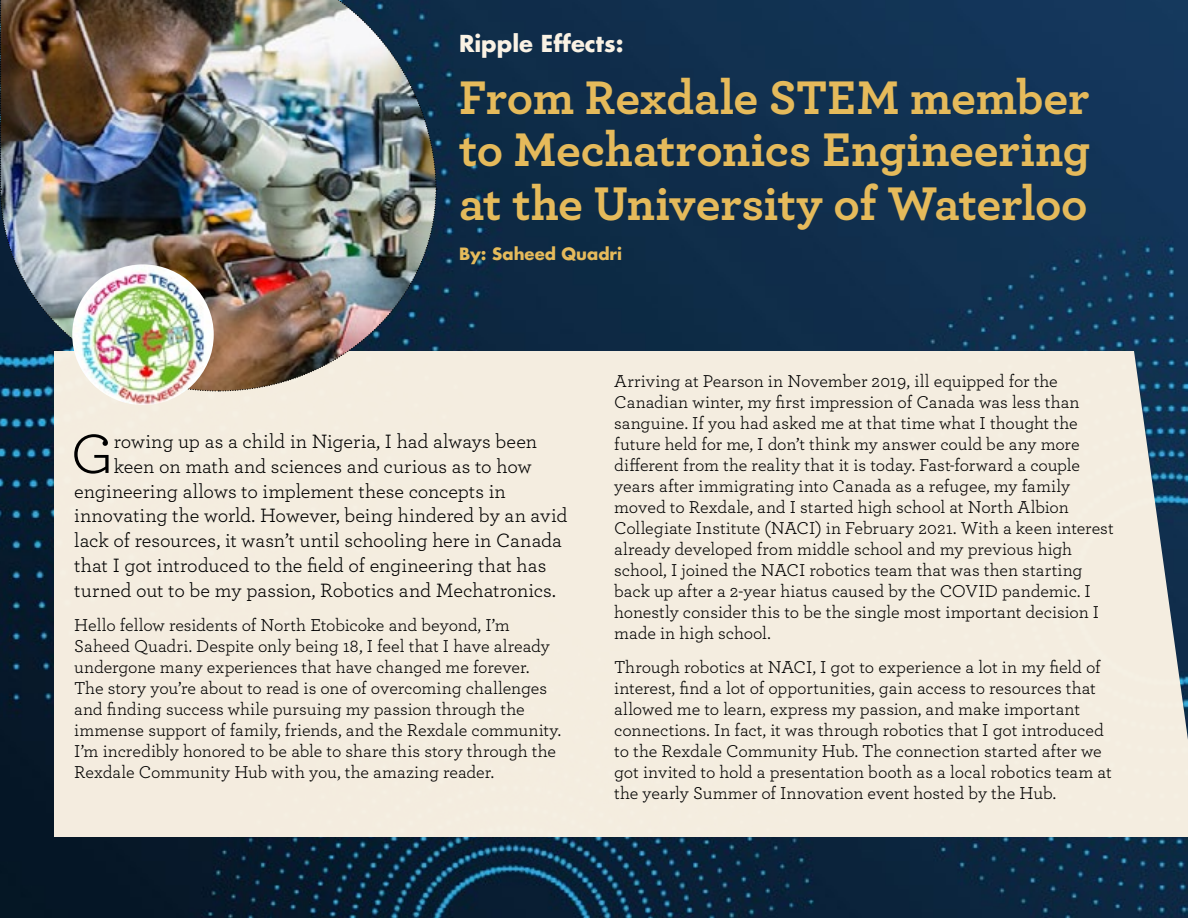
<style>
.page{position:relative;width:1188px;height:918px;background:#fff}
.page>*{position:absolute;margin:0;border:0;box-sizing:border-box;transform-origin:0 0}
.text_1st_par{font:57.9px "Archer";color:#000}
.story_title{font:700 49.5px/53.2px "Archer";letter-spacing:-.01em;color:#e5ba5b;text-align:justify}
.t1{font:700 22.8px "Futura Std";color:#faf2e4}
.text_1st_par-2{font:20.25px "Archer";letter-spacing:-.005em;color:#000}
.text{font:18px/21px "Archer";letter-spacing:-.005em;color:#000}
.story_author{font:700 16.5px "Futura Std";color:#e5ba5b}
</style>
<div class="page">
<img style="left:0;top:0;width:1188px;height:918px">
<div style="left:54px;top:351px;width:1134px;height:486px;background:#f4ede0"></div>
<img style="left:219px;top:189px;width:218px;height:203px">
<img style="left:2px;top:0;width:435px;height:188px">
<img style="left:0;top:190px;width:218px;height:202px">
<svg style="left:0;top:0;width:2px;height:190px"></svg>
<img style="left:72px;top:264px;width:142px;height:141px">
<p class="t1" style="left:459px;top:28px;width:166px">Ripple Effects:</p>
<p class="story_title" style="left:459px;top:68px;width:633px">From Rexdale STEM member to Mechatronics Engineering at the University of Waterloo</p>
<p class="story_author" style="left:459px;top:243px;width:165px">By: Saheed Quadri</p>
<p class="text_1st_par" style="left:71px;top:414px;width:44px">G</p>
<p class="text_1st_par-2" style="left:114px;top:428px;width:425px">rowing up as a child in Nigeria, I had always been</p>
<p class="text_1st_par-2" style="left:114px;top:452px;width:419px">keen on math and sciences and curious as to how</p>
<p class="text_1st_par-2" style="left:74px;top:477px;width:433px">engineering allows to implement these concepts in</p>
<p class="text_1st_par-2" style="left:74px;top:502px;width:495px">innovating the world. However, being hindered by an avid</p>
<p class="text_1st_par-2" style="left:74px;top:527px;width:489px">lack of resources, it wasn’t until schooling here in Canada</p>
<p class="text_1st_par-2" style="left:74px;top:551px;width:474px">that I got introduced to the field of engineering that has</p>
<p class="text_1st_par-2" style="left:74px;top:576px;width:483px">turned out to be my passion, Robotics and Mechatronics.</p>
<p class="text" style="left:74px;top:614px;width:488px">Hello fellow residents of North Etobicoke and beyond, I’m Saheed Quadri. Despite only being 18, I feel that I have already undergone many experiences that have changed me forever.<br>The story you’re about to read is one of overcoming challenges and finding success while pursuing my passion through the immense support of family, friends, and the Rexdale community.<br>I’m incredibly honored to be able to share this story through the Rexdale Community Hub with you, the amazing reader.</p>
<p class="text" style="left:614px;top:370px;width:501px">Arriving at Pearson in November 2019, ill equipped for the Canadian winter, my first impression of Canada was less than sanguine. If you had asked me at that time what I thought the future held for me, I don’t think my answer could be any more different from the reality that it is today. Fast-forward a couple years after immigrating into Canada as a refugee, my family moved to Rexdale, and I started high school at North Albion Collegiate Institute (NACI) in February 2021. With a keen interest already developed from middle school and my previous high school, I joined the NACI robotics team that was then starting back up after a 2-year hiatus caused by the COVID pandemic. I honestly consider this to be the single most important decision I made in high school.</p>
<p class="text" style="left:614px;top:656px;width:499px">Through robotics at NACI, I got to experience a lot in my field of interest, find a lot of opportunities, gain access to resources that allowed me to learn, express my passion, and make important connections. In fact, it was through robotics that I got introduced to the Rexdale Community Hub. The connection started after we got invited to hold a presentation booth as a local robotics team at the yearly Summer of Innovation event hosted by the Hub.</p>
</div>
